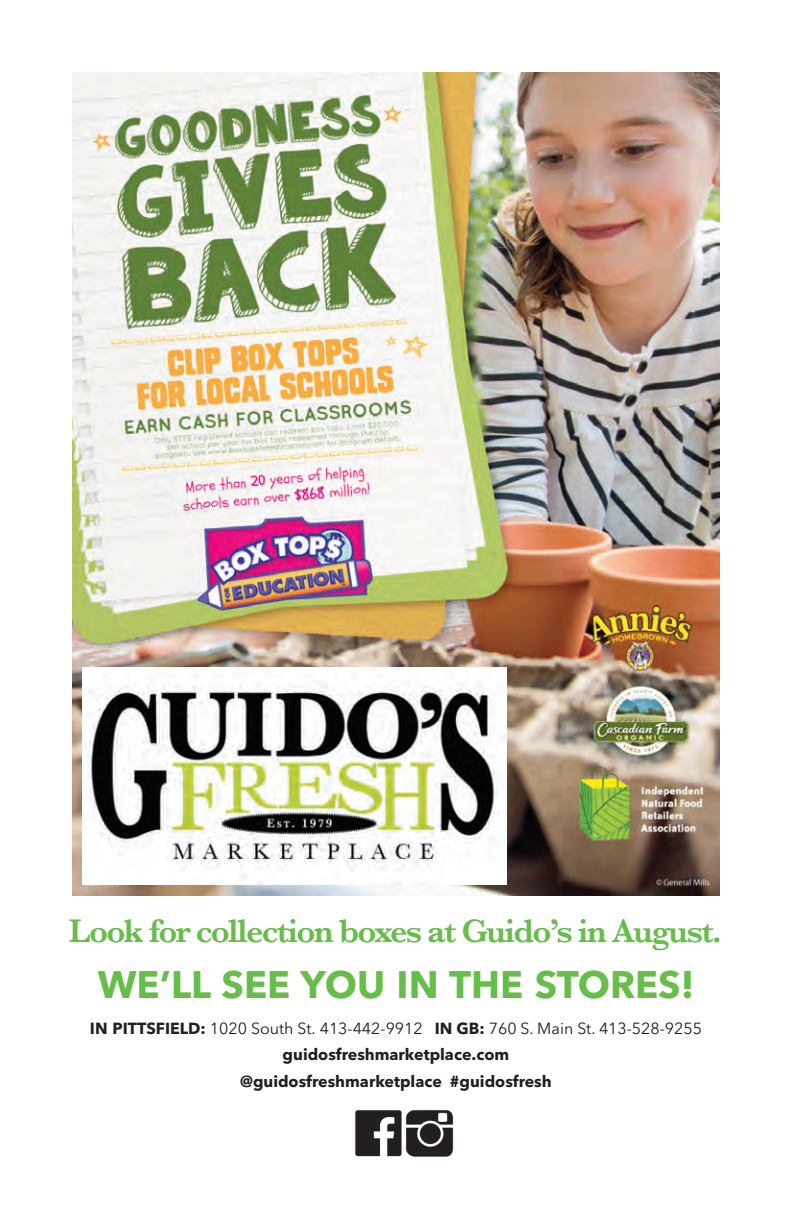
<style>
.page{position:relative;width:792px;height:1224px;background:#fff}
.page>*{position:absolute;margin:0;border:0;box-sizing:border-box;transform-origin:0 0}
.t1{font:700 38px "Avenir Next";color:#67bd4a}
.t2{font:600 34px "Baskerville";letter-spacing:-.05em;color:#67bd4a}
.t3{font:700 16px/26.2px "Avenir Next";color:#231f20;text-align:center}
.s1{font-weight:400}
</style>
<div class="page">
<img style="left:72px;top:72px;width:648px;height:823px">
<img style="left:83px;top:668px;width:424px;height:217px">
<img style="left:355px;top:1109px;width:99px;height:48px">
<p class="t2" style="left:69px;top:907px;width:654px">Look for collection boxes at Guido’s in August.</p>
<p class="t1" style="left:98px;top:952px;width:598px">WE’LL SEE YOU IN THE STORES!</p>
<p class="t3" style="left:90px;top:1015px;width:614px">IN PITTSFIELD: <span class="s1">1020 South St. 413-442-9912</span> IN GB: <span class="s1">760 S. Main St. 413-528-9255 </span>guidosfreshmarketplace.com<br>@guidosfreshmarketplace #guidosfresh</p>
</div>
